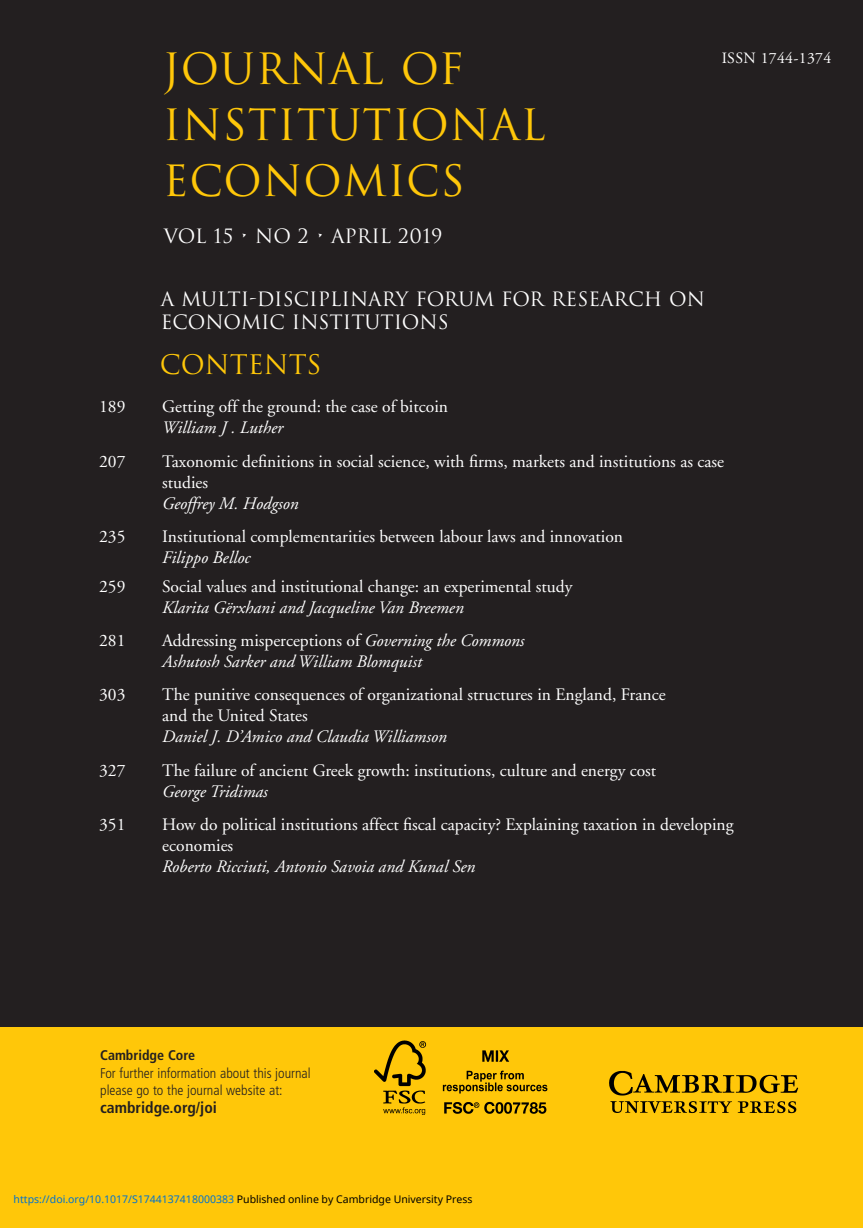
<style>
.page{position:relative;width:863px;height:1228px;background:#fff}
.page>*{position:absolute;margin:0;border:0;box-sizing:border-box;transform-origin:0 0}
.t1{font:42px/56px "Trajan";letter-spacing:.02em;color:#ffc709}
.t2{font:26.25px "Trajan";color:#ffc709}
.t3{font:19.25px/23.1px "Trajan";color:#fff}
.t4{font:17.5px/21px "Adobe Garamond";color:#fff}
.t5{font:italic 17.5px/21px "Adobe Garamond";color:#fff}
.t6{font:700 condensed 15.75px "Frutiger LT Std";color:#231f20}
.t7{font:15.75px "Adobe Garamond";letter-spacing:.02em;color:#fff}
.t8{font:300 condensed 14px/17.5px "Frutiger LT Std";color:#231f20}
.t9{font:700 condensed 14px "Frutiger LT Std";color:#231f20}
.t10{font:10.5px "Noto Sans";color:#0172cf}
.s1{font-style:normal}
.s2{color:#000}
</style>
<div class="page">
<div style="left:0;top:0;width:862px;height:1228px;background:#231f20"></div>
<div style="left:0;top:1028px;width:862px;height:200px;background:#ffc709"></div>
<img style="left:374px;top:1040px;width:173px;height:75px">
<img style="left:609px;top:1070px;width:190px;height:44px">
<h1 class="t1" style="left:163px;top:42px;width:384px">JOURNAL OF<br>INSTITUTIONAL<br>ECONOMICS</h1>
<p class="t3" style="left:164px;top:225px;width:280px">VOL 15 • NO 2 • APRIL 2019</p>
<p class="t7" style="left:721px;top:52px;width:111px">ISSN 1744-1374</p>
<p class="t3" style="left:161px;top:287px;width:545px">A MULTI-DISCIPLINARY FORUM FOR RESEARCH ON<br>ECONOMIC INSTITUTIONS</p>
<h2 class="t2" style="left:160px;top:350px;width:163px">CONTENTS</h2>
<p class="t4" style="left:99px;top:398px;width:28px">189</p>
<p class="t4" style="left:162px;top:398px;width:287px">Getting off the ground: the case of bitcoin</p>
<p class="t5" style="left:162px;top:419px;width:122px">William J . Luther</p>
<p class="t4" style="left:99px;top:452px;width:28px">207</p>
<p class="t4" style="left:162px;top:452px;width:563px">Taxonomic definitions in social science, with firms, markets and institutions as case studies</p>
<p class="t5" style="left:162px;top:494px;width:138px">Geoffrey M. Hodgson</p>
<p class="t4" style="left:99px;top:528px;width:28px">235</p>
<p class="t4" style="left:162px;top:528px;width:462px">Institutional complementarities between labour laws and innovation</p>
<p class="t5" style="left:162px;top:549px;width:90px">Filippo Belloc</p>
<p class="t4" style="left:99px;top:577px;width:28px">259</p>
<p class="t4" style="left:162px;top:577px;width:411px">Social values and institutional change: an experimental study</p>
<p class="t5" style="left:162px;top:598px;width:303px">Klarita Gërxhani and Jacqueline Van Breemen</p>
<p class="t4" style="left:99px;top:631px;width:28px">281</p>
<p class="t5" style="left:162px;top:631px;width:363px"><span class="s1">Addressing misperceptions of</span> Governing the Commons<br>Ashutosh Sarker and William Blomquist</p>
<p class="t4" style="left:99px;top:686px;width:28px">303</p>
<p class="t4" style="left:162px;top:686px;width:504px">The punitive consequences of organizational structures in England, France and the United States</p>
<p class="t5" style="left:162px;top:728px;width:286px">Daniel J. D’Amico and Claudia Williamson</p>
<p class="t4" style="left:99px;top:761px;width:28px">327</p>
<p class="t4" style="left:162px;top:761px;width:495px">The failure of ancient Greek growth: institutions, culture and energy cost</p>
<p class="t5" style="left:162px;top:782px;width:107px">George Tridimas</p>
<p class="t4" style="left:99px;top:816px;width:28px">351</p>
<p class="t4" style="left:162px;top:816px;width:572px">How do political institutions affect fiscal capacity? Explaining taxation in developing economies</p>
<p class="t5" style="left:162px;top:858px;width:314px">Roberto Ricciuti, Antonio Savoia and Kunal Sen</p>
<p class="t9" style="left:100px;top:1049px;width:96px">Cambridge Core</p>
<p class="t8" style="left:100px;top:1065px;width:212px">For further information about this journal please go to the journal website at:</p>
<p class="t6" style="left:100px;top:1100px;width:118px">cambridge.org/joi</p>
<p class="t10" style="left:14px;top:1192px;width:460px">https://doi.org/10.1017/S1744137418000383 <span class="s2">Published online by Cambridge University Press</span></p>
</div>
